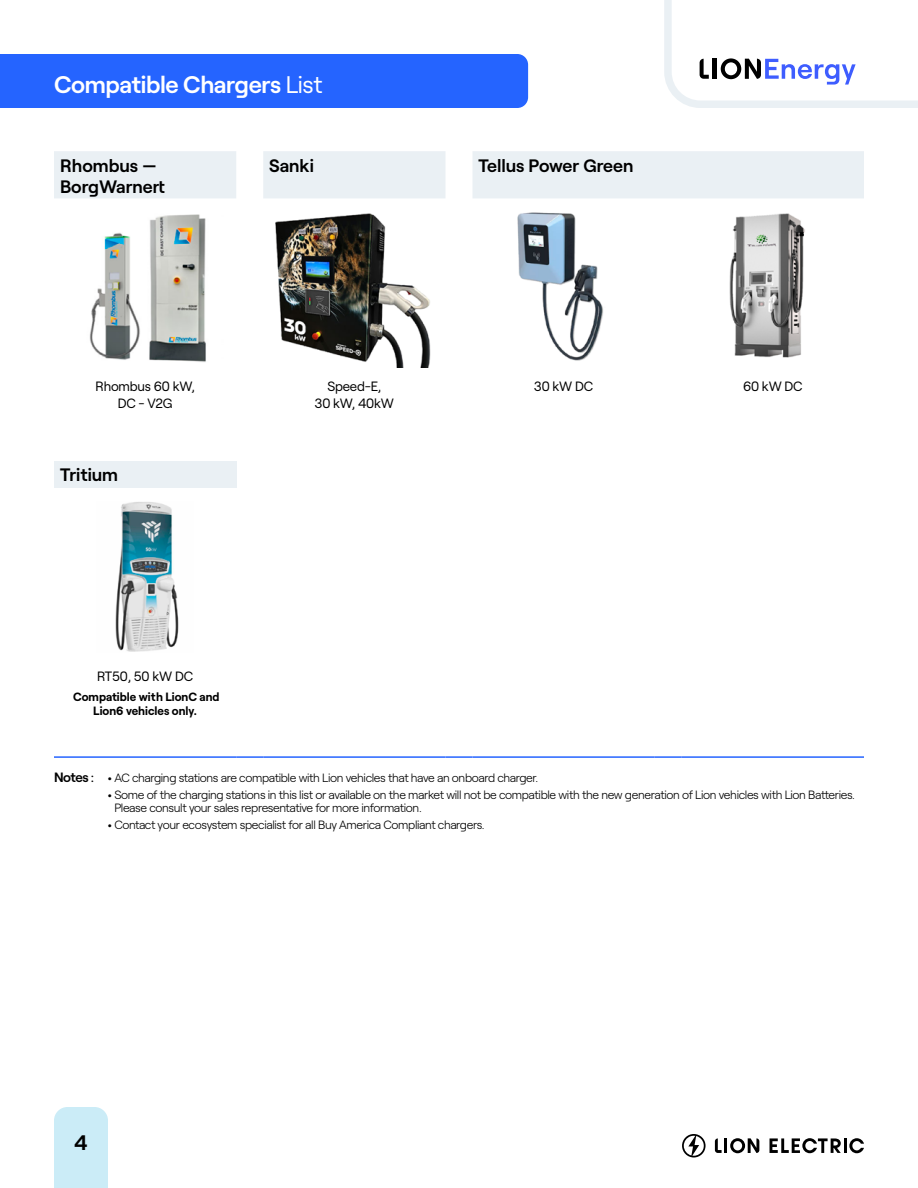
<style>
.page{position:relative;width:918px;height:1188px;background:#fff}
.page>*{position:absolute;margin:0;border:0;box-sizing:border-box;transform-origin:0 0}
.t1{font:600 24px "Roobert LE";letter-spacing:-.015em;color:#fff}
.t2{font:600 21px "Roobert LE";color:#000}
.t3{font:600 18px/21.6px "Roobert LE";color:#000}
.t4{font:13.5px/16.5px "Roobert LE";letter-spacing:-.015em;color:#000;text-align:center}
.t5{font:300 12px/13.5px "Roobert LE";letter-spacing:-.03em;color:#000}
.t6{font:700 12px/13.5px "Roobert LE";color:#000;text-align:center}
.s1{font-weight:400}
.s2{font-weight:600;font-size:13.5px}
.s3{font-weight:500;font-size:13.5px}
</style>
<div class="page">
<div style="left:54px;top:1107px;width:54px;height:81px;background:#cbecf7"></div>
<hr style="left:844px;top:1138px;width:3px;height:15px;background:#000">
<svg style="left:849px;top:1138px;width:15px;height:15px"></svg>
<svg style="left:770px;top:1138px;width:71px;height:15px"></svg>
<svg style="left:682px;top:1134px;width:24px;height:24px"></svg>
<svg style="left:715px;top:1138px;width:44px;height:15px"></svg>
<svg style="left:664px;top:0;width:254px;height:108px"></svg>
<div style="left:0;top:54px;width:528px;height:54px;background:#2564ff"></div>
<div style="left:54px;top:151px;width:810px;height:47px;background:#eaf0f4"></div>
<img style="left:89px;top:214px;width:117px;height:148px">
<img style="left:275px;top:213px;width:156px;height:154px">
<img style="left:517px;top:212px;width:86px;height:149px">
<img style="left:729px;top:213px;width:76px;height:145px">
<div style="left:54px;top:461px;width:182px;height:27px;background:#eaf0f4"></div>
<img style="left:115px;top:502px;width:64px;height:150px">
<hr style="left:54px;top:756px;width:182px;height:2px;background:#2564ff">
<hr style="left:236px;top:756px;width:27px;height:2px;background:#2564ff">
<hr style="left:263px;top:756px;width:183px;height:2px;background:#2564ff">
<hr style="left:446px;top:756px;width:26px;height:2px;background:#2564ff">
<hr style="left:472px;top:756px;width:183px;height:2px;background:#2564ff">
<hr style="left:655px;top:756px;width:27px;height:2px;background:#2564ff">
<hr style="left:682px;top:756px;width:182px;height:2px;background:#2564ff">
<h1 class="t1" style="left:54px;top:66px;width:270px">Compatible Chargers <span class="s1">List</span></h1>
<h3 class="t3" style="left:60px;top:153px;width:107px">Rhombus —<br>BorgWarnert</h3>
<h3 class="t3" style="left:269px;top:153px;width:46px">Sanki</h3>
<h3 class="t3" style="left:478px;top:153px;width:156px">Tellus Power Green</h3>
<p class="t4" style="left:95px;top:377px;width:101px">Rhombus 60 kW,<br>DC - V2G</p>
<p class="t4" style="left:315px;top:377px;width:81px">Speed-E,<br>30 kW, 40kW</p>
<p class="t4" style="left:534px;top:377px;width:61px">30 kW DC</p>
<p class="t4" style="left:743px;top:377px;width:61px">60 kW DC</p>
<h3 class="t3" style="left:60px;top:463px;width:60px">Tritium</h3>
<p class="t4" style="left:97px;top:667px;width:97px">RT50, 50 kW DC</p>
<p class="t6" style="left:73px;top:689px;width:148px">Compatible with LionC and<br>Lion6 vehicles only.</p>
<p class="t5" style="left:54px;top:770px;width:486px"><span class="s2">Notes</span> <span class="s3">:</span> • AC charging stations are compatible with Lion vehicles that have an onboard charger.</p>
<p class="t5" style="left:114px;top:787px;width:742px;text-indent:-6px">• Some of the charging stations in this list or available on the market will not be compatible with the new generation of Lion vehicles with Lion Batteries.<br>Please consult your sales representative for more information.</p>
<p class="t5" style="left:108px;top:817px;width:378px">• Contact your ecosystem specialist for all Buy America Compliant chargers.</p>
<h2 class="t2" style="left:74px;top:1126px;width:15px">4</h2>
</div>
